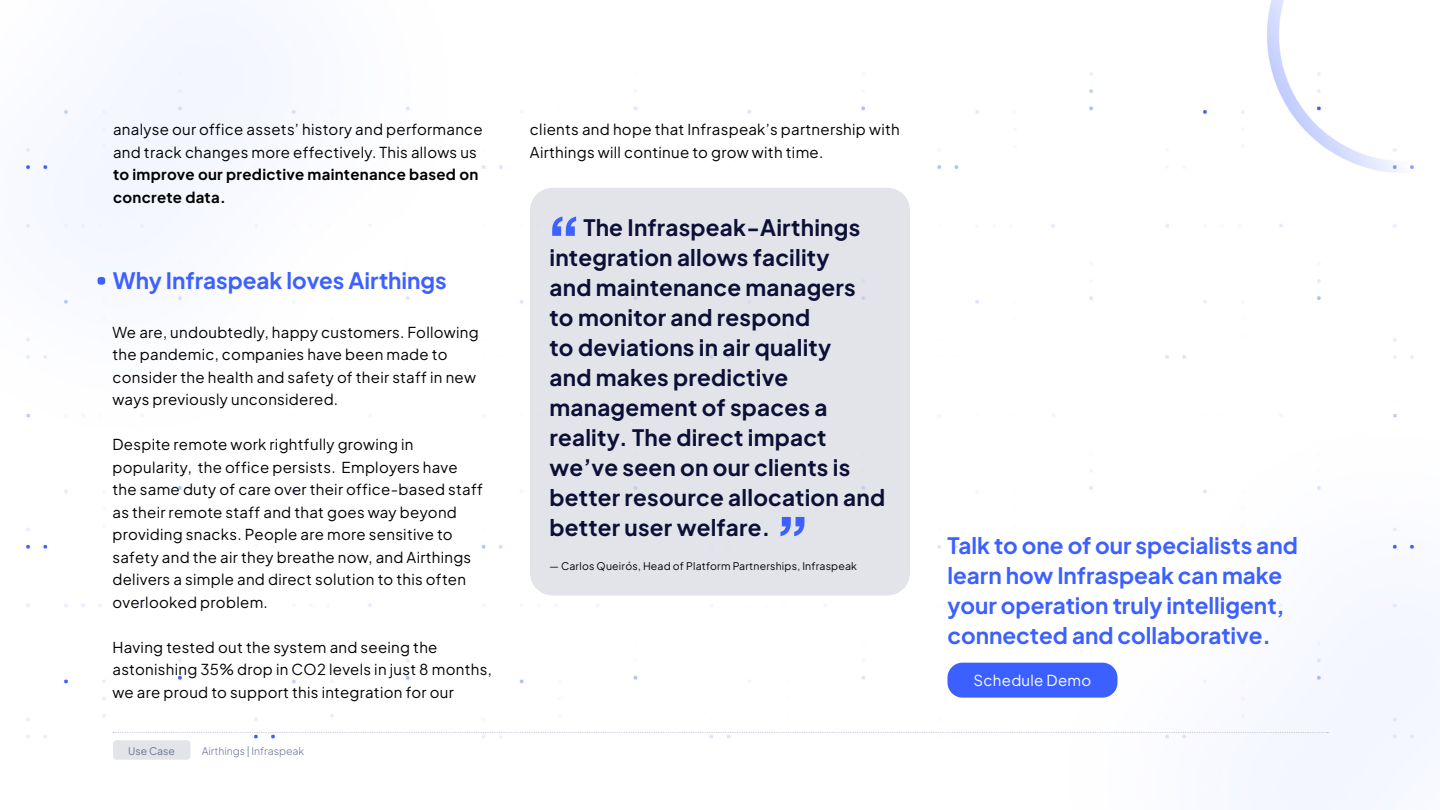
<style>
.page{position:relative;width:1440px;height:810px;background:#fff}
.page>*{position:absolute;margin:0;border:0;box-sizing:border-box;transform-origin:0 0}
.t1{font:700 67.5px "Plus Jakarta Sans";color:#3d61ff}
.t2{font:700 22.5px/30px "Plus Jakarta Sans";letter-spacing:.01em;color:#0d1036}
.t3{font:700 22.5px/30px "Plus Jakarta Sans";color:#3d61ff}
.t4{font:15px/22.5px "Plus Jakarta Sans";letter-spacing:.02em;color:#000}
.t5{font:700 15px/22.5px "Plus Jakarta Sans";letter-spacing:.02em;color:#000}
.t6{font:15px "Plus Jakarta Sans";letter-spacing:.02em;color:#fff}
.t7{font:10.5px "Plus Jakarta Sans";letter-spacing:.02em;color:#000}
.t8{font:300 10.5px "Plus Jakarta Sans";color:#6c7694}
.t9{font:10.5px "Plus Jakarta Sans";color:#6c7694}
</style>
<div class="page">
<img style="left:24px;top:0;width:1416px;height:810px">
<hr style="left:1210px;top:166px;width:1px;height:149px;background:#fff">
<svg style="left:113px;top:732px;width:1215px;height:1px"></svg>
<div style="left:948px;top:663px;width:170px;height:35px;background:#3c5fff;border-radius:15px"></div>
<div style="left:113px;top:740px;width:77px;height:20px;background:#e2e4ea;border-radius:4px"></div>
<div style="left:97px;top:277px;width:8px;height:8px;background:#3d61ff;border-radius:50%"></div>
<div style="left:530px;top:188px;width:380px;height:408px;background:#e2e4ea;border-radius:22px"></div>
<p class="t4" style="left:113px;top:117px;width:371px">analyse our office assets’ history and performance and track changes more effectively. This allows us</p>
<p class="t5" style="left:113px;top:162px;width:367px">to improve our predictive maintenance based on concrete data.</p>
<h2 class="t3" style="left:113px;top:264px;width:336px">Why Infraspeak loves Airthings</h2>
<p class="t4" style="left:112px;top:319px;width:368px">We are, undoubtedly, happy customers. Following the pandemic, companies have been made to consider the health and safety of their staff in new ways previously unconsidered.</p>
<p class="t4" style="left:112px;top:432px;width:372px">Despite remote work rightfully growing in popularity, the office persists. Employers have the same duty of care over their office-based staff as their remote staff and that goes way beyond providing snacks. People are more sensitive to safety and the air they breathe now, and Airthings delivers a simple and direct solution to this often overlooked problem.</p>
<p class="t4" style="left:112px;top:634px;width:381px">Having tested out the system and seeing the astonishing 35% drop in CO2 levels in just 8 months, we are proud to support this integration for our</p>
<p class="t9" style="left:128px;top:742px;width:48px">Use Case</p>
<p class="t8" style="left:202px;top:742px;width:104px">Airthings | Infraspeak</p>
<p class="t4" style="left:530px;top:117px;width:371px">clients and hope that Infraspeak’s partnership with<br>Airthings will continue to grow with time.</p>
<h1 class="t1" style="left:545px;top:187px;width:39px">“</h1>
<p class="t2" style="left:550px;top:210px;width:337px;text-indent:34px">The Infraspeak-Airthings integration allows facility<br>and maintenance managers to monitor and respond<br>to deviations in air quality<br>and makes predictive management of spaces a reality. The direct impact we’ve seen on our clients is better resource allocation and better user welfare.</p>
<h1 class="t1" style="left:811px;top:565px;width:39px;rotate:-180deg">“</h1>
<p class="t7" style="left:550px;top:557px;width:309px">— Carlos Queirós, Head of Platform Partnerships, Infraspeak</p>
<h2 class="t3" style="left:947px;top:529px;width:352px">Talk to one of our specialists and learn how Infraspeak can make your operation truly intelligent, connected and collaborative.</h2>
<p class="t6" style="left:974px;top:668px;width:119px">Schedule Demo</p>
</div>
